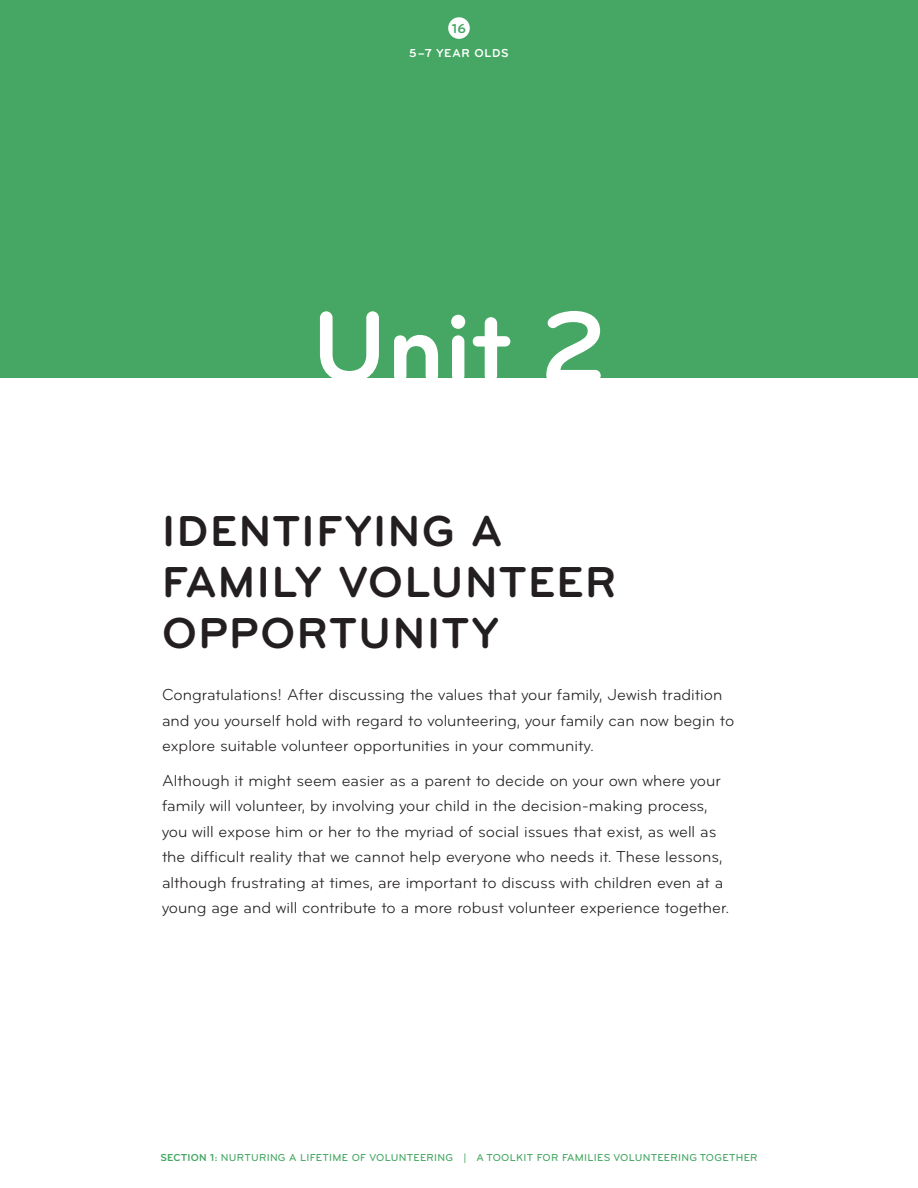
<style>
.page{position:relative;width:918px;height:1188px;background:#fff}
.page>*{position:absolute;margin:0;border:0;box-sizing:border-box;transform-origin:0 0}
.t1{font:700 103.5px "Bryant Pro";color:#fff}
.t2{font:700 45px/51px "Bryant Pro";letter-spacing:.03em;color:#231f20}
.t3{font:16.5px/25.5px "Bryant Pro";color:#231f20}
.t4{font:700 13.5px "Bryant Pro";color:#45a763}
.t5{font:700 12px "Bryant Pro";letter-spacing:.065em;color:#fff}
.t6{font:500 10.5px "Bryant Pro";letter-spacing:.025em;color:#45a763}
.s1{font-weight:700}
</style>
<div class="page">
<div style="left:1px;top:1px;width:916px;height:376px;background:#45a763"></div>
<div style="left:0;top:0;width:918px;height:378px;border:2px solid #45a763"></div>
<div style="left:448px;top:17px;width:22px;height:22px;background:#fff;border-radius:50%"></div>
<p class="t4" style="left:452px;top:20px;width:16px">16</p>
<p class="t5" style="left:409px;top:45px;width:101px">5–7 YEAR OLDS</p>
<h1 class="t1" style="left:312px;top:282px;width:295px">Unit 2</h1>
<h2 class="t2" style="left:162px;top:505px;width:456px">IDENTIFYING A<br>FAMILY VOLUNTEER<br>OPPORTUNITY</h2>
<p class="t3" style="left:162px;top:682px;width:574px">Congratulations! After discussing the values that your family, Jewish tradition and you yourself hold with regard to volunteering, your family can now begin to explore suitable volunteer opportunities in your community.</p>
<p class="t3" style="left:162px;top:768px;width:569px">Although it might seem easier as a parent to decide on your own where your family will volunteer, by involving your child in the decision-making process, you will expose him or her to the myriad of social issues that exist, as well as the difficult reality that we cannot help everyone who needs it. These lessons, although frustrating at times, are important to discuss with children even at a young age and will contribute to a more robust volunteer experience together.</p>
<p class="t6" style="left:160px;top:1151px;width:599px"><span class="s1">SECTION 1:</span> NURTURING A LIFETIME OF VOLUNTEERING | A TOOLKIT FOR FAMILIES VOLUNTEERING TOGETHER</p>
</div>
